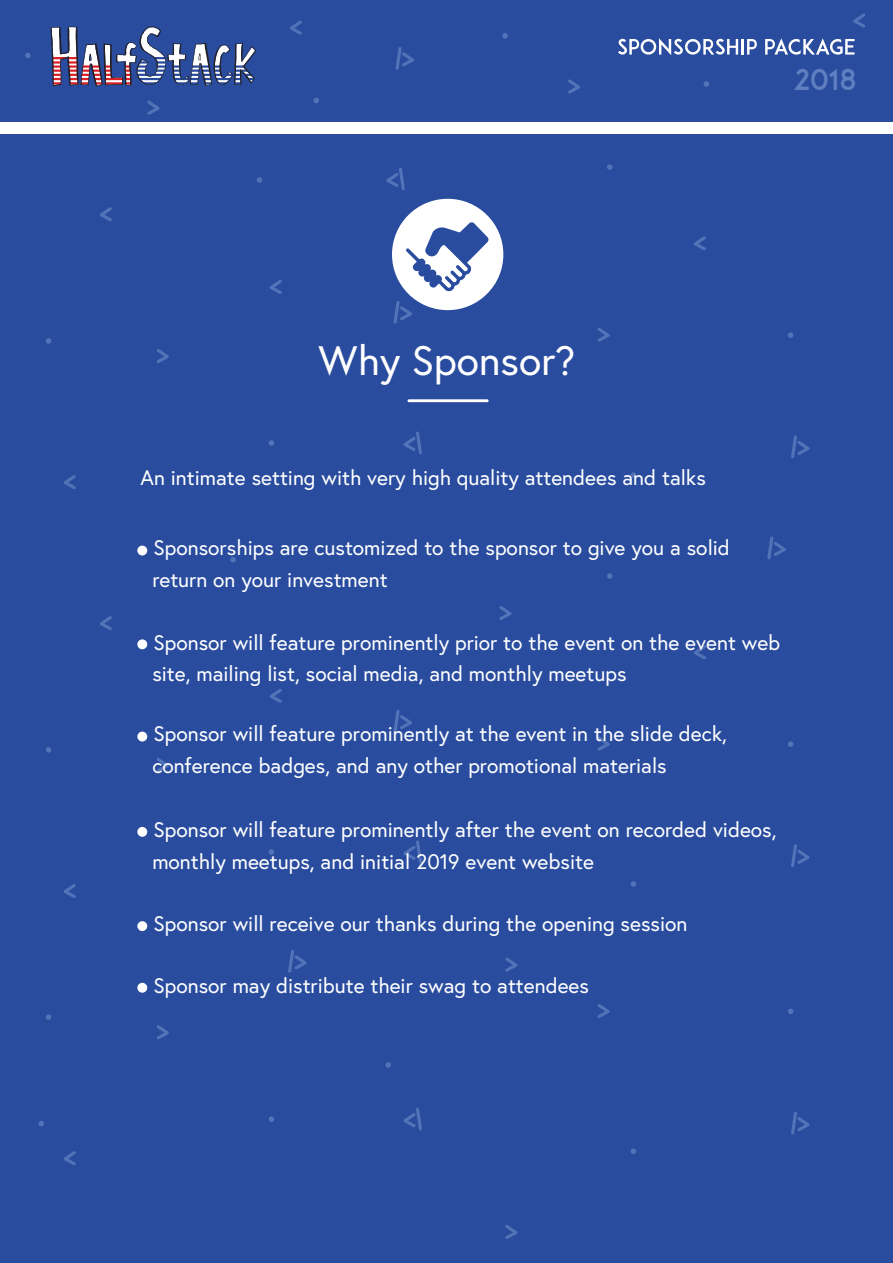
<style>
.page{position:relative;width:893px;height:1263px;background:#fff}
.page>*{position:absolute;margin:0;border:0;box-sizing:border-box;transform-origin:0 0}
.t1{font:41.1px "Europa";color:#fff}
.t2{font:28.5px "ADAM.CGPRO";color:#607fc0}
.t3{font:21px/31.5px "Europa";color:#fff}
</style>
<div class="page">
<div style="left:0;top:135px;width:893px;height:1128px;background:#294c9f"></div>
<svg style="left:64px;top:884px;width:12px;height:14px"></svg>
<svg style="left:403px;top:840px;width:19px;height:23px"></svg>
<svg style="left:791px;top:844px;width:19px;height:23px"></svg>
<svg style="left:505px;top:957px;width:12px;height:15px"></svg>
<svg style="left:269px;top:849px;width:5px;height:6px"></svg>
<svg style="left:386px;top:1062px;width:5px;height:6px"></svg>
<svg style="left:631px;top:881px;width:5px;height:6px"></svg>
<svg style="left:100px;top:616px;width:12px;height:14px"></svg>
<svg style="left:767px;top:536px;width:19px;height:23px"></svg>
<svg style="left:157px;top:758px;width:12px;height:14px"></svg>
<svg style="left:46px;top:747px;width:5px;height:6px"></svg>
<svg style="left:607px;top:573px;width:5px;height:6px"></svg>
<svg style="left:694px;top:645px;width:12px;height:14px"></svg>
<svg style="left:393px;top:710px;width:19px;height:22px"></svg>
<svg style="left:788px;top:741px;width:5px;height:6px"></svg>
<svg style="left:597px;top:736px;width:13px;height:15px"></svg>
<svg style="left:64px;top:1151px;width:12px;height:14px"></svg>
<svg style="left:403px;top:1108px;width:19px;height:22px"></svg>
<svg style="left:791px;top:1112px;width:19px;height:22px"></svg>
<svg style="left:505px;top:1225px;width:12px;height:14px"></svg>
<svg style="left:269px;top:1116px;width:5px;height:6px"></svg>
<svg style="left:631px;top:1148px;width:5px;height:6px"></svg>
<svg style="left:157px;top:1025px;width:12px;height:14px"></svg>
<svg style="left:46px;top:1014px;width:5px;height:6px"></svg>
<svg style="left:288px;top:950px;width:19px;height:23px"></svg>
<svg style="left:788px;top:1009px;width:5px;height:5px"></svg>
<svg style="left:597px;top:1004px;width:13px;height:14px"></svg>
<svg style="left:39px;top:1121px;width:5px;height:5px"></svg>
<svg style="left:230px;top:557px;width:6px;height:5px"></svg>
<svg style="left:270px;top:689px;width:12px;height:14px"></svg>
<svg style="left:64px;top:475px;width:12px;height:14px"></svg>
<svg style="left:403px;top:431px;width:19px;height:23px"></svg>
<svg style="left:791px;top:435px;width:19px;height:23px"></svg>
<svg style="left:269px;top:440px;width:5px;height:6px"></svg>
<svg style="left:631px;top:472px;width:5px;height:6px"></svg>
<svg style="left:100px;top:207px;width:12px;height:14px"></svg>
<svg style="left:157px;top:349px;width:12px;height:14px"></svg>
<svg style="left:46px;top:338px;width:5px;height:6px"></svg>
<svg style="left:607px;top:164px;width:5px;height:6px"></svg>
<svg style="left:694px;top:236px;width:12px;height:14px"></svg>
<svg style="left:788px;top:332px;width:5px;height:6px"></svg>
<svg style="left:597px;top:328px;width:13px;height:14px"></svg>
<svg style="left:257px;top:177px;width:5px;height:6px"></svg>
<svg style="left:270px;top:280px;width:12px;height:14px"></svg>
<svg style="left:499px;top:606px;width:12px;height:14px"></svg>
<svg style="left:386px;top:167px;width:19px;height:23px"></svg>
<hr style="left:409px;top:399px;width:78px;height:3px;background:#fff">
<svg style="left:392px;top:199px;width:111px;height:125px"></svg>
<div style="left:137px;top:546px;width:10px;height:9px;background:#fff;border-radius:50%"></div>
<div style="left:137px;top:639px;width:10px;height:10px;background:#fff;border-radius:50%"></div>
<div style="left:137px;top:732px;width:10px;height:9px;background:#fff;border-radius:50%"></div>
<div style="left:137px;top:827px;width:10px;height:10px;background:#fff;border-radius:50%"></div>
<div style="left:137px;top:921px;width:10px;height:10px;background:#fff;border-radius:50%"></div>
<div style="left:137px;top:983px;width:10px;height:10px;background:#fff;border-radius:50%"></div>
<div style="left:0;top:0;width:893px;height:122px;background:#294c9f"></div>
<svg style="left:50px;top:26px;width:206px;height:60px"></svg>
<svg style="left:618px;top:38px;width:120px;height:17px"></svg>
<hr style="left:741px;top:39px;width:3px;height:16px;background:#fff">
<svg style="left:747px;top:39px;width:10px;height:16px"></svg>
<svg style="left:765px;top:38px;width:89px;height:17px"></svg>
<svg style="left:147px;top:101px;width:12px;height:14px"></svg>
<svg style="left:25px;top:53px;width:6px;height:5px"></svg>
<svg style="left:395px;top:47px;width:19px;height:23px"></svg>
<svg style="left:704px;top:81px;width:5px;height:6px"></svg>
<svg style="left:568px;top:79px;width:12px;height:15px"></svg>
<svg style="left:314px;top:98px;width:5px;height:5px"></svg>
<svg style="left:290px;top:20px;width:12px;height:15px"></svg>
<svg style="left:502px;top:33px;width:6px;height:6px"></svg>
<svg style="left:853px;top:13px;width:12px;height:15px"></svg>
<h2 class="t2" style="left:793px;top:62px;width:65px">2018</h2>
<h1 class="t1" style="left:319px;top:336px;width:258px">Why Sponsor?</h1>
<p class="t3" style="left:141px;top:462px;width:567px">An intimate setting with very high quality attendees and talks</p>
<p class="t3" style="left:152px;top:532px;width:579px;text-indent:-12px">- Sponsorships are customized to the sponsor to give you a solid return on your investment</p>
<p class="t3" style="left:152px;top:627px;width:629px;text-indent:-12px">- Sponsor will feature prominently prior to the event on the event web site, mailing list, social media, and monthly meetups</p>
<p class="t3" style="left:152px;top:718px;width:576px;text-indent:-12px">- Sponsor will feature prominently at the event in the slide deck, conference badges, and any other promotional materials</p>
<p class="t3" style="left:152px;top:814px;width:626px;text-indent:-12px">- Sponsor will feature prominently after the event on recorded videos, monthly meetups, and initial 2019 event website</p>
<p class="t3" style="left:141px;top:908px;width:548px">- Sponsor will receive our thanks during the opening session</p>
<p class="t3" style="left:141px;top:970px;width:450px">- Sponsor may distribute their swag to attendees</p>
</div>
